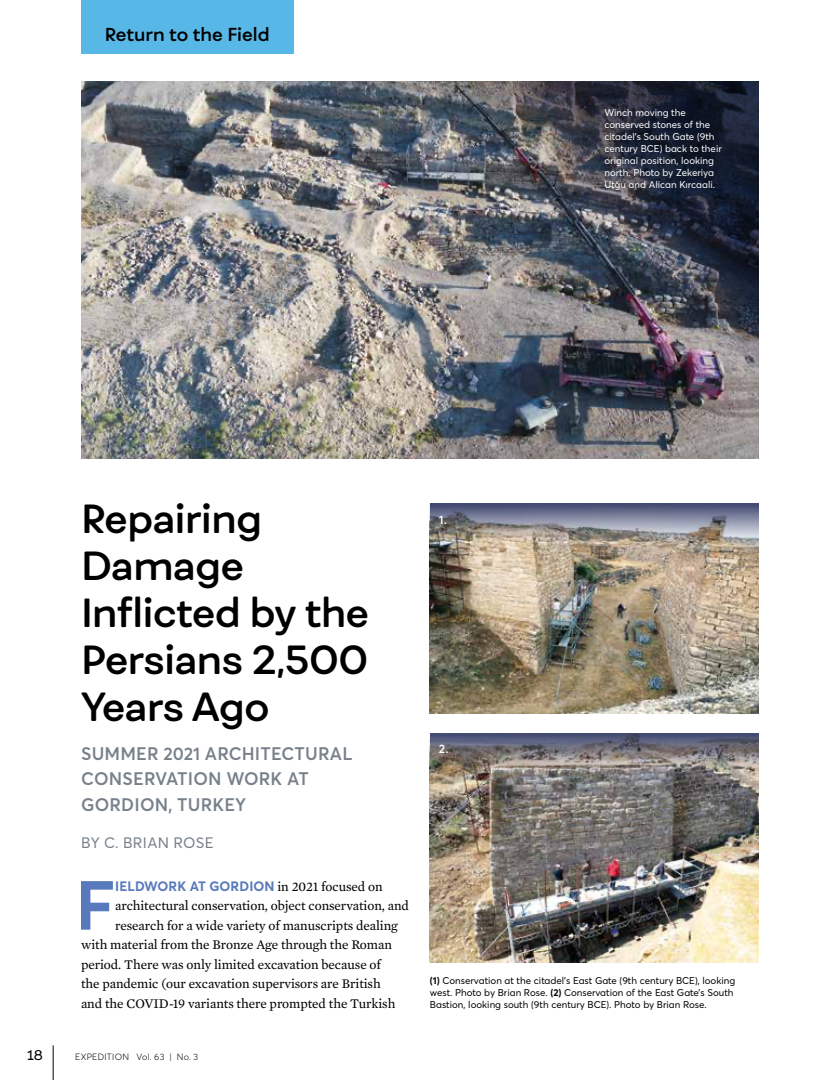
<style>
.page{position:relative;width:837px;height:1080px;background:#fff}
.page>*{position:absolute;margin:0;border:0;box-sizing:border-box;transform-origin:0 0}
.t1{font:700 68.4px "Averta PE";color:#587abc}
.t2{font:600 39px/46.8px "Fibra One";letter-spacing:-.01em;color:#000}
.t3{font:600 18px/25.5px "Averta PE";letter-spacing:.01em;color:#78818b}
.t4{font:600 18px "Fibra One";color:#000}
.t5{font:15px "Averta PE";letter-spacing:.025em;color:#78818b}
.t6{font:13.5px "Mercury Text G2";letter-spacing:-.005em;color:#000}
.t7{font:700 13.5px "Averta PE";letter-spacing:.005em;color:#587abc}
.t8{font:13.5px "Fibra One";color:#000}
.t9{font:600 12px "Averta PE";color:#fff}
.t10{font:9.75px/12px "Averta PE";color:#000}
.t11{font:9.75px/12px "Averta PE";color:#fff}
.t12{font:300 9px "Averta PE";letter-spacing:.03em;color:#000}
.s1{font-family:"Mercury Text G2";font-weight:400;color:#000}
.s2{font-weight:700}
</style>
<div class="page">
<hr style="left:53px;top:1045px;width:1px;height:35px;background:#000">
<img style="left:81px;top:81px;width:678px;height:378px">
<img style="left:430px;top:774px;width:329px;height:189px">
<img style="left:430px;top:544px;width:329px;height:169px">
<img style="left:430px;top:503px;width:329px;height:41px">
<img style="left:449px;top:81px;width:310px;height:309px">
<svg style="left:430px;top:733px;width:329px;height:41px;background:#78747b"></svg>
<div style="left:81px;top:0;width:212px;height:54px;background:#57b8e8"></div>
<h3 class="t4" style="left:105px;top:23px;width:166px">Return to the Field</h3>
<p class="t11" style="left:604px;top:106px;width:119px">Winch moving the conserved stones of the citadel’s South Gate (9th century BCE) back to their original position, looking north. Photo by Zekeriya<br>Utğu and Alican Kırcaali.</p>
<h2 class="t2" style="left:81px;top:495px;width:290px">Repairing<br>Damage<br>Inflicted by the<br>Persians 2,500<br>Years Ago</h2>
<h3 class="t3" style="left:81px;top:740px;width:273px">SUMMER 2021 ARCHITECTURAL<br>CONSERVATION WORK AT<br>GORDION, TURKEY</h3>
<p class="t5" style="left:81px;top:832px;width:134px">BY C. BRIAN ROSE</p>
<h1 class="t1" style="left:76px;top:857px;width:41px">F</h1>
<p class="t7" style="left:115px;top:876px;width:269px">IELDWORK AT GORDION <span class="s1">in 2021 focused on</span></p>
<p class="t6" style="left:115px;top:896px;width:295px">architectural conservation, object conservation, and</p>
<p class="t6" style="left:115px;top:915px;width:284px">research for a wide variety of manuscripts dealing</p>
<p class="t6" style="left:81px;top:935px;width:312px">with material from the Bronze Age through the Roman</p>
<p class="t6" style="left:81px;top:954px;width:301px">period. There was only limited excavation because of</p>
<p class="t6" style="left:81px;top:974px;width:301px">the pandemic (our excavation supervisors are British</p>
<p class="t6" style="left:81px;top:993px;width:316px">and the COVID-19 variants there prompted the Turkish</p>
<p class="t8" style="left:27px;top:1047px;width:17px">18</p>
<p class="t12" style="left:75px;top:1051px;width:125px">EXPEDITION Vol. 63 | No. 3</p>
<p class="t9" style="left:439px;top:511px;width:10px">1.</p>
<p class="t9" style="left:439px;top:741px;width:11px">2.</p>
<p class="t10" style="left:430px;top:974px;width:307px"><span class="s2">(1)</span> Conservation at the citadel’s East Gate (9th century BCE), looking west. Photo by Brian Rose. <span class="s2">(2)</span> Conservation of the East Gate’s South<br>Bastion, looking south (9th century BCE). Photo by Brian Rose.</p>
</div>
